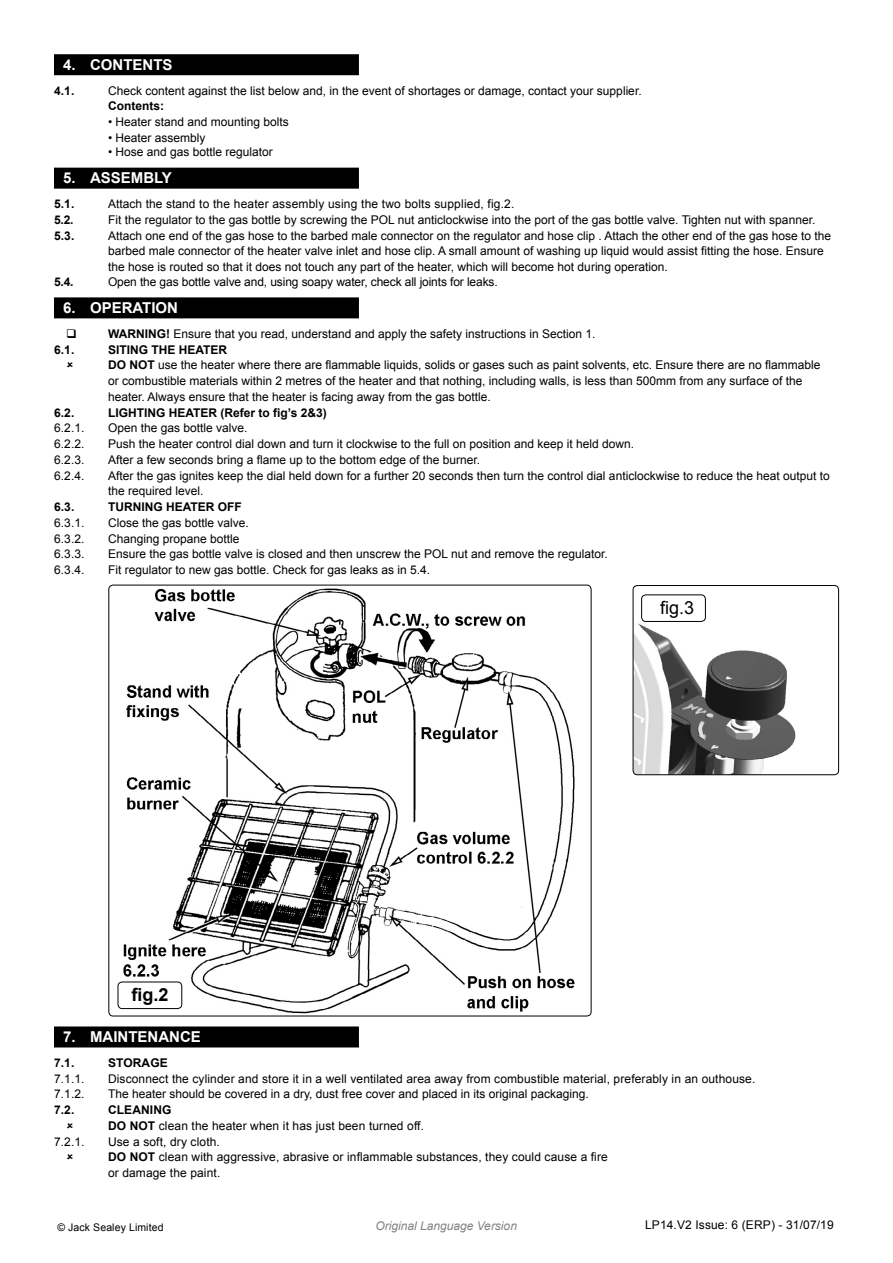
<style>
.page{position:relative;width:893px;height:1263px;background:#fff}
.page>*{position:absolute;margin:0;border:0;box-sizing:border-box;transform-origin:0 0}
.t1{font:700 18px "Arial";color:#000}
.t2{font:18px "Arial";color:#000}
.t3{font:700 15px "Arial";color:#fff}
.t4{font:12px/15.8px "Arial";color:#000}
.t5{font:700 12px "Arial";color:#000}
.t6{font:italic 12px "Arial";color:#808285}
.t7{font:10.5px "Arial";letter-spacing:.01em;color:#000}
.s1{font-weight:700}
</style>
<div class="page">
<div style="left:54px;top:54px;width:305px;height:21px;background:#000"></div>
<div style="left:54px;top:168px;width:305px;height:21px;background:#000"></div>
<div style="left:54px;top:297px;width:305px;height:21px;background:#000"></div>
<div style="left:54px;top:1026px;width:305px;height:21px;background:#000"></div>
<img style="left:119px;top:588px;width:456px;height:426px">
<div style="left:118px;top:981px;width:64px;height:28px;border:1px solid #000;border-radius:4px"></div>
<img style="left:633px;top:623px;width:206px;height:152px">
<div style="left:633px;top:585px;width:206px;height:190px;border:1px solid #000;border-radius:4px"></div>
<div style="left:641px;top:594px;width:65px;height:28px;border:1px solid #000;border-radius:4px"></div>
<p class="t3" style="left:63px;top:55px;width:39px">4. CONTENTS</p>
<p class="t5" style="left:54px;top:83px;width:22px">4.1.</p>
<p class="t4" style="left:108px;top:83px;width:535px">Check content against the list below and, in the event of shortages or damage, contact your supplier.</p>
<p class="t5" style="left:108px;top:98px;width:57px">CONTENTS:</p>
<p class="t4" style="left:108px;top:114px;width:182px">• Heater stand and mounting bolts</p>
<p class="t4" style="left:108px;top:130px;width:99px">• Heater assembly</p>
<p class="t4" style="left:108px;top:144px;width:166px">• Hose and gas bottle regulator</p>
<p class="t3" style="left:63px;top:168px;width:39px">5. ASSEMBLY</p>
<p class="t5" style="left:54px;top:196px;width:22px">5.1.</p>
<p class="t4" style="left:108px;top:196px;width:408px">Attach the stand to the heater assembly using the two bolts supplied, fig.2.</p>
<p class="t5" style="left:54px;top:212px;width:21px">5.2.</p>
<p class="t4" style="left:108px;top:212px;width:709px">Fit the regulator to the gas bottle by screwing the POL nut anticlockwise into the port of the gas bottle valve. Tighten nut with spanner.</p>
<p class="t5" style="left:54px;top:227px;width:22px">5.3.</p>
<p class="t4" style="left:108px;top:228px;width:725px">Attach one end of the gas hose to the barbed male connector on the regulator and hose clip . Attach the other end of the gas hose to the barbed male connector of the heater valve inlet and hose clip. A small amount of washing up liquid would assist fitting the hose. Ensure the hose is routed so that it does not touch any part of the heater, which will become hot during operation.</p>
<p class="t5" style="left:54px;top:274px;width:21px">5.4.</p>
<p class="t4" style="left:108px;top:274px;width:391px">Open the gas bottle valve and, using soapy water, check all joints for leaks.</p>
<p class="t3" style="left:63px;top:298px;width:38px">6. OPERATION</p>
<p class="t4" style="left:108px;top:326px;width:489px"><span class="s1">WARNING!</span> Ensure that you read, understand and apply the safety instructions in Section 1.</p>
<p class="t5" style="left:54px;top:341px;width:22px">6.1.</p>
<p class="t5" style="left:108px;top:341px;width:16px">SITING</p>
<p class="t5" style="left:151px;top:341px;width:9px">THE</p>
<p class="t4" style="left:108px;top:342px;width:714px;text-indent:71px"><span class="s1">HEATER<br>DO NOT</span> use the heater where there are flammable liquids, solids or gases such as paint solvents, etc. Ensure there are no flammable or combustible materials within 2 metres of the heater and that nothing, including walls, is less than 500mm from any surface of the heater. Always ensure that the heater is facing away from the gas bottle.</p>
<p class="t5" style="left:54px;top:404px;width:22px">6.2.</p>
<p class="t5" style="left:108px;top:404px;width:16px">LIGHTING</p>
<p class="t5" style="left:169px;top:404px;width:9px">HEATER</p>
<p class="t5" style="left:220px;top:404px;width:108px">(REFER TO FIG’S 2&amp;3)</p>
<p class="t4" style="left:54px;top:420px;width:32px">6.2.1.</p>
<p class="t4" style="left:108px;top:420px;width:141px">Open the gas bottle valve.</p>
<p class="t4" style="left:54px;top:436px;width:32px">6.2.2.</p>
<p class="t4" style="left:108px;top:436px;width:528px">Push the heater control dial down and turn it clockwise to the full on position and keep it held down.</p>
<p class="t4" style="left:54px;top:452px;width:32px">6.2.3.</p>
<p class="t4" style="left:108px;top:452px;width:374px">After a few seconds bring a flame up to the bottom edge of the burner.</p>
<p class="t4" style="left:54px;top:468px;width:32px">6.2.4.</p>
<p class="t4" style="left:108px;top:468px;width:723px">After the gas ignites keep the dial held down for a further 20 seconds then turn the control dial anticlockwise to reduce the heat output to the required level.</p>
<p class="t5" style="left:54px;top:499px;width:22px">6.3.</p>
<p class="t5" style="left:108px;top:499px;width:16px">TURNING</p>
<p class="t5" style="left:166px;top:499px;width:18px">HEATER</p>
<p class="t5" style="left:218px;top:499px;width:17px">OFF</p>
<p class="t4" style="left:54px;top:515px;width:32px">6.3.1.</p>
<p class="t4" style="left:108px;top:515px;width:142px">Close the gas bottle valve.</p>
<p class="t4" style="left:54px;top:531px;width:32px">6.3.2.</p>
<p class="t4" style="left:108px;top:531px;width:133px">Changing propane bottle</p>
<p class="t4" style="left:54px;top:546px;width:32px">6.3.3.</p>
<p class="t4" style="left:108px;top:546px;width:501px">Ensure the gas bottle valve is closed and then unscrew the POL nut and remove the regulator.</p>
<p class="t4" style="left:54px;top:562px;width:32px">6.3.4.</p>
<p class="t4" style="left:108px;top:562px;width:324px">Fit regulator to new gas bottle. Check for gas leaks as in 5.4.</p>
<h1 class="t1" style="left:131px;top:983px;width:39px">FIG.2</h1>
<h1 class="t2" style="left:660px;top:596px;width:36px">fig.3</h1>
<p class="t3" style="left:63px;top:1027px;width:38px">7. MAINTENANCE</p>
<p class="t5" style="left:54px;top:1055px;width:22px">7.1.</p>
<p class="t5" style="left:108px;top:1055px;width:18px">STORAGE</p>
<p class="t4" style="left:54px;top:1071px;width:32px">7.1.1.</p>
<p class="t4" style="left:108px;top:1071px;width:649px">Disconnect the cylinder and store it in a well ventilated area away from combustible material, preferably in an outhouse.</p>
<p class="t4" style="left:54px;top:1086px;width:32px">7.1.2.</p>
<p class="t4" style="left:108px;top:1086px;width:482px">The heater should be covered in a dry, dust free cover and placed in its original packaging.</p>
<p class="t5" style="left:54px;top:1102px;width:22px">7.2.</p>
<p class="t4" style="left:108px;top:1102px;width:317px"><span class="s1">CLEANING<br>DO NOT</span> clean the heater when it has just been turned off.</p>
<p class="t4" style="left:54px;top:1134px;width:32px">7.2.1.</p>
<p class="t4" style="left:108px;top:1134px;width:501px">Use a soft, dry cloth.<br><span class="s1">DO NOT</span> clean with aggressive, abrasive or inflammable substances, they could cause a fire or damage the paint.</p>
<p class="t7" style="left:57px;top:1220px;width:108px">© Jack Sealey Limited</p>
<p class="t6" style="left:375px;top:1218px;width:143px">Original Language Version</p>
<p class="t4" style="left:645px;top:1217px;width:190px">LP14.V2 Issue: 6 (ERP) - 31/07/19</p>
</div>
